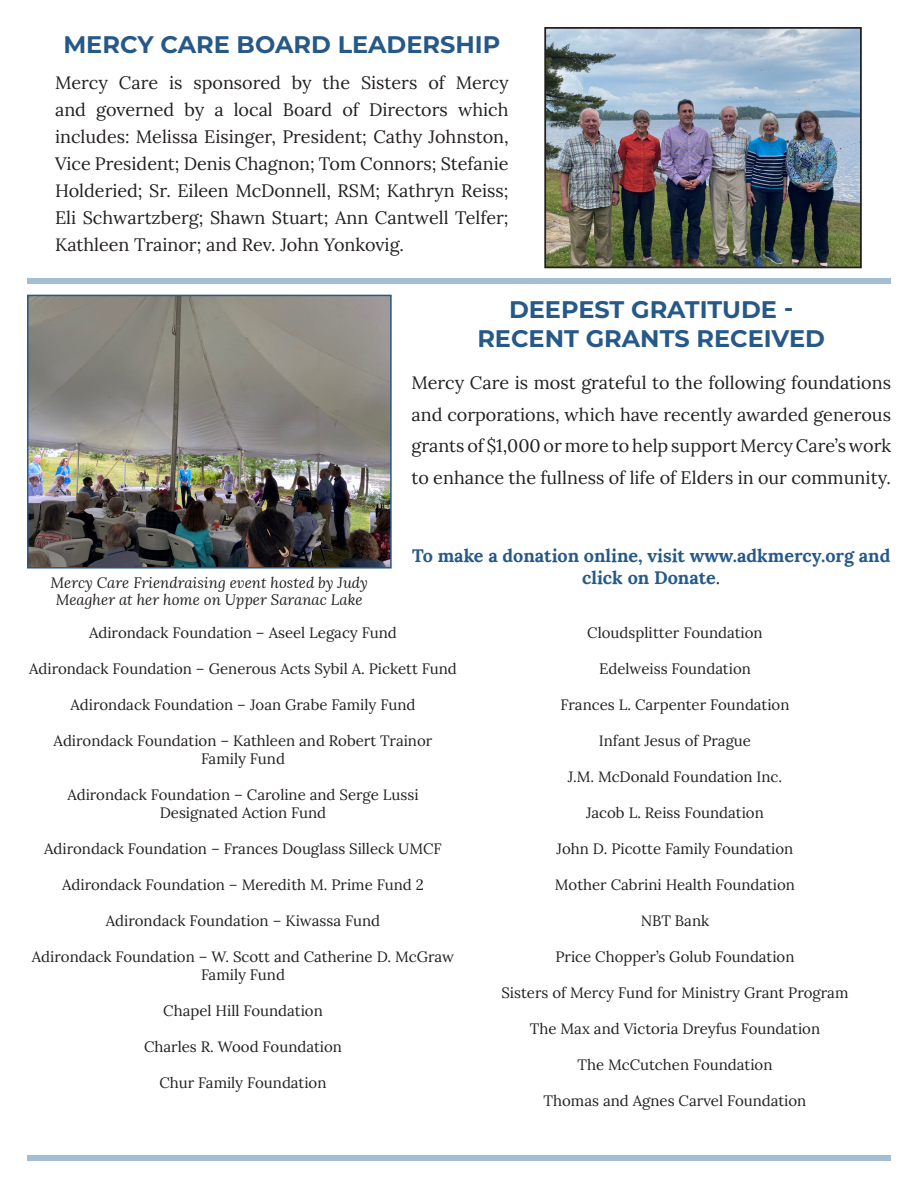
<style>
.page{position:relative;width:918px;height:1188px;background:#fff}
.page>*{position:absolute;margin:0;border:0;box-sizing:border-box;transform-origin:0 0}
.t1{font:700 24px/28.8px "Montserrat";color:#265988;text-align:center}
.t2{font:18px/27px "Lora";color:#231f20;text-align:justify}
.t3{font:700 18px/21.6px "Lora";color:#265988;text-align:center}
.t4{font:15px/18px "Lora";color:#231f20;text-align:center}
.t5{font:italic 15px/16.5px "Lora";color:#231f20;text-align:center}
.s1{font-weight:400;color:#231f20}
</style>
<div class="page">
<div style="left:27px;top:1155px;width:864px;height:6px;background:#a3bdd3"></div>
<div style="left:27px;top:279px;width:864px;height:5px;background:#a3bdd3"></div>
<img style="left:547px;top:30px;width:312px;height:235px">
<div style="left:544px;top:27px;width:318px;height:241px;border:2px solid #231f20"></div>
<img style="left:30px;top:298px;width:359px;height:268px">
<div style="left:27px;top:295px;width:365px;height:274px;border:2px solid #265988"></div>
<h1 class="t1" style="left:63px;top:29px;width:438px">MERCY CARE BOARD LEADERSHIP</h1>
<p class="t2" style="left:55px;top:68px;width:455px">Mercy Care is sponsored by the Sisters of Mercy and governed by a local Board of Directors which includes: Melissa Eisinger, President; Cathy Johnston, Vice President; Denis Chagnon; Tom Connors; Stefanie Holderied; Sr. Eileen McDonnell, RSM; Kathryn Reiss; Eli Schwartzberg; Shawn Stuart; Ann Cantwell Telfer; Kathleen Trainor; and Rev. John Yonkovig.</p>
<p class="t5" style="left:51px;top:574px;width:319px">Mercy Care Friendraising event hosted by Judy<br>Meagher at her home on Upper Saranac Lake</p>
<h1 class="t1" style="left:477px;top:294px;width:349px">DEEPEST GRATITUDE -<br>RECENT GRANTS RECEIVED</h1>
<p class="t2" style="left:411px;top:366px;width:481px;line-height:31.5px">Mercy Care is most grateful to the following foundations and corporations, which have recently awarded generous grants of $1,000 or more to help support Mercy Care’s work to enhance the fullness of life of Elders in our community.</p>
<p class="t3" style="left:412px;top:543px;width:480px">To make a donation online, visit www.adkmercy.org and click on Donate<span class="s1">.</span></p>
<p class="t4" style="left:89px;top:622px;width:309px">Adirondack Foundation – Aseel Legacy Fund</p>
<p class="t4" style="left:29px;top:658px;width:429px">Adirondack Foundation – Generous Acts Sybil A. Pickett Fund</p>
<p class="t4" style="left:71px;top:694px;width:346px">Adirondack Foundation – Joan Grabe Family Fund</p>
<p class="t4" style="left:54px;top:730px;width:380px">Adirondack Foundation – Kathleen and Robert Trainor<br>Family Fund</p>
<p class="t4" style="left:67px;top:784px;width:353px">Adirondack Foundation – Caroline and Serge Lussi<br>Designated Action Fund</p>
<p class="t4" style="left:44px;top:838px;width:399px">Adirondack Foundation – Frances Douglass Silleck UMCF</p>
<p class="t4" style="left:62px;top:874px;width:363px">Adirondack Foundation – Meredith M. Prime Fund 2</p>
<p class="t4" style="left:106px;top:910px;width:276px">Adirondack Foundation – Kiwassa Fund</p>
<p class="t4" style="left:32px;top:946px;width:424px">Adirondack Foundation – W. Scott and Catherine D. McGraw<br>Family Fund</p>
<p class="t4" style="left:163px;top:1000px;width:161px">Chapel Hill Foundation</p>
<p class="t4" style="left:144px;top:1036px;width:199px">Charles R. Wood Foundation</p>
<p class="t4" style="left:159px;top:1072px;width:169px">Chur Family Foundation</p>
<p class="t4" style="left:587px;top:622px;width:177px">Cloudsplitter Foundation</p>
<p class="t4" style="left:599px;top:658px;width:153px">Edelweiss Foundation</p>
<p class="t4" style="left:560px;top:694px;width:231px">Frances L. Carpenter Foundation</p>
<p class="t4" style="left:599px;top:730px;width:154px">Infant Jesus of Prague</p>
<p class="t4" style="left:568px;top:766px;width:216px">J.M. McDonald Foundation Inc.</p>
<p class="t4" style="left:586px;top:802px;width:179px">Jacob L. Reiss Foundation</p>
<p class="t4" style="left:557px;top:838px;width:238px">John D. Picotte Family Foundation</p>
<p class="t4" style="left:555px;top:874px;width:242px">Mother Cabrini Health Foundation</p>
<p class="t4" style="left:641px;top:910px;width:70px">NBT Bank</p>
<p class="t4" style="left:555px;top:946px;width:241px">Price Chopper’s Golub Foundation</p>
<p class="t4" style="left:502px;top:982px;width:348px">Sisters of Mercy Fund for Ministry Grant Program</p>
<p class="t4" style="left:530px;top:1018px;width:292px">The Max and Victoria Dreyfus Foundation</p>
<p class="t4" style="left:578px;top:1054px;width:196px">The McCutchen Foundation</p>
<p class="t4" style="left:544px;top:1090px;width:264px">Thomas and Agnes Carvel Foundation</p>
</div>
